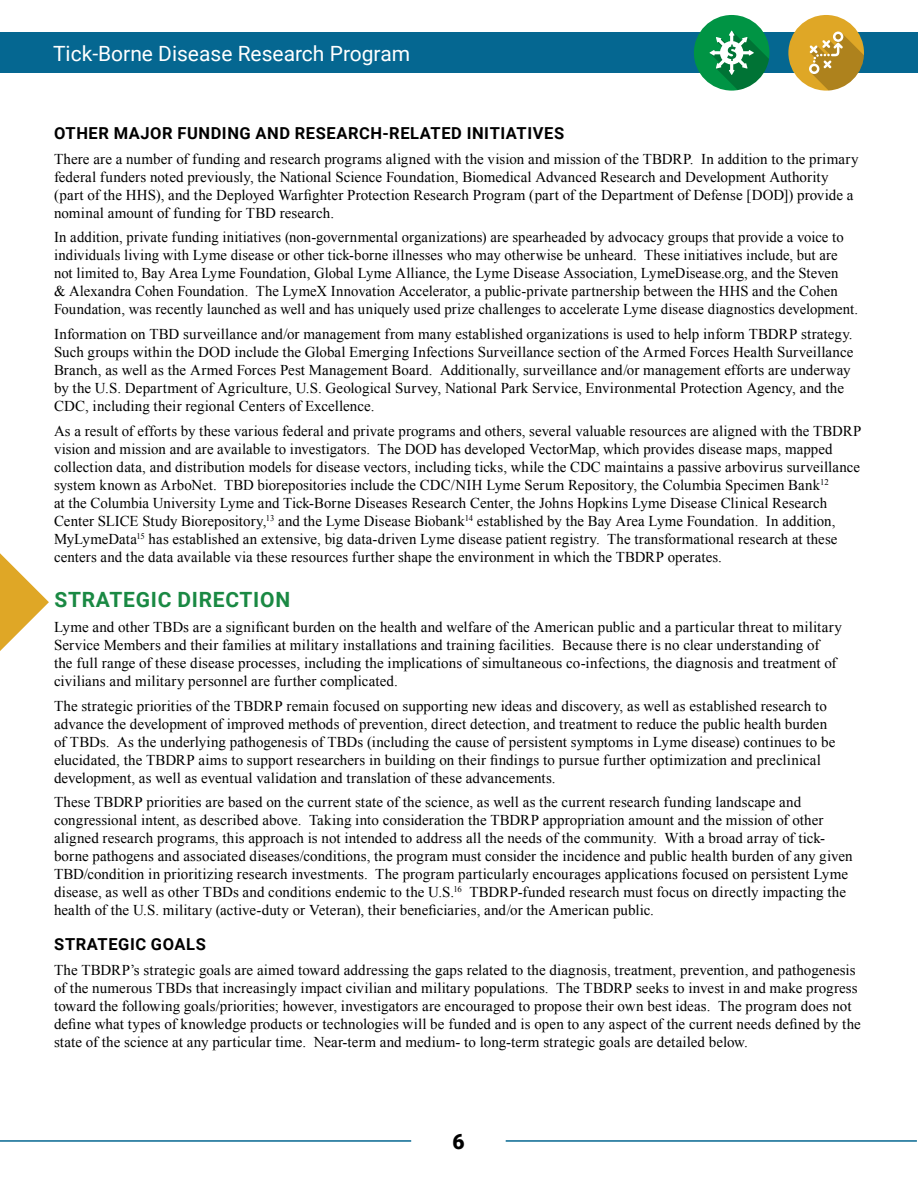
<style>
.page{position:relative;width:918px;height:1188px;background:#fff}
.page>*{position:absolute;margin:0;border:0;box-sizing:border-box;transform-origin:0 0}
.t1{font:21px "Roboto";color:#fff}
.title_level_1{font:700 21px "Roboto";letter-spacing:.035em;color:#1a8943}
.t2{font:900 21px "Roboto";color:#000}
.title_level_2{font:700 16.5px "Roboto";letter-spacing:.035em;color:#000}
.body_text{font:15px/18px "Times New Roman";letter-spacing:.005em;color:#000}
</style>
<div class="page">
<hr style="left:0;top:1140px;width:411px;height:2px;background:#056791">
<hr style="left:506px;top:1140px;width:411px;height:2px;background:#056791">
<div style="left:0;top:32px;width:918px;height:41px;background:#056791"></div>
<svg style="left:0;top:553px;width:49px;height:98px"></svg>
<div style="left:694px;top:15px;width:76px;height:76px;background:#009444;border-radius:50%"></div>
<svg style="left:710px;top:31px;width:59px;height:59px"></svg>
<div style="left:788px;top:15px;width:76px;height:76px;background:#dfa726;border-radius:50%"></div>
<svg style="left:809px;top:32px;width:55px;height:59px"></svg>
<p class="t1" style="left:53px;top:39px;width:359px">Tick-Borne Disease Research Program</p>
<p class="title_level_2" style="left:54px;top:121px;width:511px">OTHER MAJOR FUNDING AND RESEARCH-RELATED INITIATIVES</p>
<p class="body_text" style="left:54px;top:149px;width:806px">There are a number of funding and research programs aligned with the vision and mission of the TBDRP. In addition to the primary federal funders noted previously, the National Science Foundation, Biomedical Advanced Research and Development Authority (part of the HHS), and the Deployed Warfighter Protection Research Program (part of the Department of Defense [DOD]) provide a nominal amount of funding for TBD research.</p>
<p class="body_text" style="left:54px;top:228px;width:806px">In addition, private funding initiatives (non-governmental organizations) are spearheaded by advocacy groups that provide a voice to individuals living with Lyme disease or other tick-borne illnesses who may otherwise be unheard. These initiatives include, but are not limited to, Bay Area Lyme Foundation, Global Lyme Alliance, the Lyme Disease Association, LymeDisease.org, and the Steven<br>&amp; Alexandra Cohen Foundation. The LymeX Innovation Accelerator, a public-private partnership between the HHS and the Cohen Foundation, was recently launched as well and has uniquely used prize challenges to accelerate Lyme disease diagnostics development.</p>
<p class="body_text" style="left:54px;top:325px;width:801px">Information on TBD surveillance and/or management from many established organizations is used to help inform TBDRP strategy.<br>Such groups within the DOD include the Global Emerging Infections Surveillance section of the Armed Forces Health Surveillance Branch, as well as the Armed Forces Pest Management Board. Additionally, surveillance and/or management efforts are underway by the U.S. Department of Agriculture, U.S. Geological Survey, National Park Service, Environmental Protection Agency, and the CDC, including their regional Centers of Excellence.</p>
<p class="body_text" style="left:54px;top:422px;width:809px">As a result of efforts by these various federal and private programs and others, several valuable resources are aligned with the TBDRP vision and mission and are available to investigators. The DOD has developed VectorMap, which provides disease maps, mapped collection data, and distribution models for disease vectors, including ticks, while the CDC maintains a passive arbovirus surveillance system known as ArboNet. TBD biorepositories include the CDC/NIH Lyme Serum Repository, the Columbia Specimen Bank<sup>12<br></sup>at the Columbia University Lyme and Tick-Borne Diseases Research Center, the Johns Hopkins Lyme Disease Clinical Research Center SLICE Study Biorepository,<sup>13</sup> and the Lyme Disease Biobank<sup>14</sup> established by the Bay Area Lyme Foundation. In addition, MyLymeData<sup>15</sup> has established an extensive, big data-driven Lyme disease patient registry. The transformational research at these centers and the data available via these resources further shape the environment in which the TBDRP operates.</p>
<p class="title_level_1" style="left:54px;top:585px;width:237px">STRATEGIC DIRECTION</p>
<p class="body_text" style="left:54px;top:618px;width:789px">Lyme and other TBDs are a significant burden on the health and welfare of the American public and a particular threat to military Service Members and their families at military installations and training facilities. Because there is no clear understanding of<br>the full range of these disease processes, including the implications of simultaneous co-infections, the diagnosis and treatment of civilians and military personnel are further complicated.</p>
<p class="body_text" style="left:54px;top:696px;width:783px">The strategic priorities of the TBDRP remain focused on supporting new ideas and discovery, as well as established research to advance the development of improved methods of prevention, direct detection, and treatment to reduce the public health burden of TBDs. As the underlying pathogenesis of TBDs (including the cause of persistent symptoms in Lyme disease) continues to be elucidated, the TBDRP aims to support researchers in building on their findings to pursue further optimization and preclinical development, as well as eventual validation and translation of these advancements.</p>
<p class="body_text" style="left:54px;top:793px;width:800px">These TBDRP priorities are based on the current state of the science, as well as the current research funding landscape and congressional intent, as described above. Taking into consideration the TBDRP appropriation amount and the mission of other aligned research programs, this approach is not intended to address all the needs of the community. With a broad array of tick&shy;borne pathogens and associated diseases/conditions, the program must consider the incidence and public health burden of any given TBD/condition in prioritizing research investments. The program particularly encourages applications focused on persistent Lyme disease, as well as other TBDs and conditions endemic to the U.S.<sup>16</sup> TBDRP-funded research must focus on directly impacting the health of the U.S. military (active-duty or Veteran), their beneficiaries, and/or the American public.</p>
<p class="title_level_2" style="left:54px;top:933px;width:153px">STRATEGIC GOALS</p>
<p class="body_text" style="left:54px;top:960px;width:808px">The TBDRP’s strategic goals are aimed toward addressing the gaps related to the diagnosis, treatment, prevention, and pathogenesis of the numerous TBDs that increasingly impact civilian and military populations. The TBDRP seeks to invest in and make progress toward the following goals/priorities; however, investigators are encouraged to propose their own best ideas. The program does not define what types of knowledge products or technologies will be funded and is open to any aspect of the current needs defined by the state of the science at any particular time. Near-term and medium- to long-term strategic goals are detailed below.</p>
<h1 class="t2" style="left:452px;top:1126px;width:14px">6</h1>
</div>
